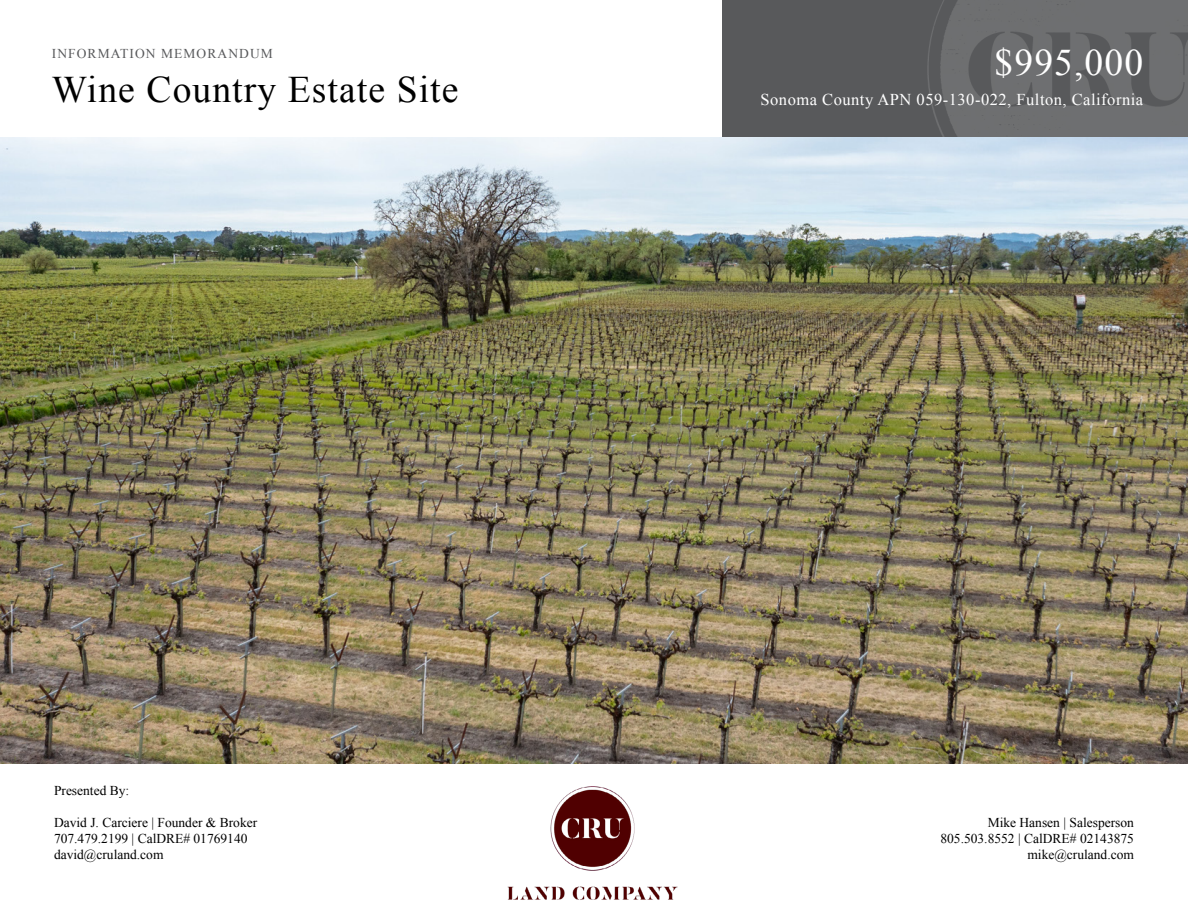
<style>
.page{position:relative;width:1188px;height:918px;background:#fff}
.page>*{position:absolute;margin:0;border:0;box-sizing:border-box;transform-origin:0 0}
.t1{font:37.5px "Times New Roman";letter-spacing:.03em;color:#000}
.t2{font:37.5px "Times New Roman";letter-spacing:.03em;color:#fff}
.t3{font:16.5px "Times New Roman";letter-spacing:.03em;color:#fff}
.t4{font:13.5px/16.2px "Times New Roman";color:#000}
.t5{font:13.5px "Times New Roman";letter-spacing:.08em;color:#58595b}
</style>
<div class="page">
<div style="left:723px;top:0;width:465px;height:151px;background:#58595b"></div>
<img style="left:507px;top:786px;width:171px;height:114px">
<img style="left:884px;top:0;width:304px;height:138px">
<img style="left:0;top:138px;width:1188px;height:626px">
<p class="t5" style="left:52px;top:45px;width:223px">INFORMATION MEMORANDUM</p>
<h1 class="t1" style="left:52px;top:64px;width:408px">Wine Country Estate Site</h1>
<h1 class="t2" style="left:995px;top:37px;width:150px">$995,000</h1>
<p class="t3" style="left:761px;top:88px;width:384px">Sonoma County APN 059-130-022, Fulton, California</p>
<p class="t4" style="left:54px;top:782px;width:77px">Presented By:</p>
<p class="t4" style="left:54px;top:814px;width:205px">David J. Carciere | Founder &amp; Broker<br>707.479.2199 | CalDRE# 01769140 david@cruland.com</p>
<p class="t4" style="left:940px;top:814px;width:195px;text-align:right">Mike Hansen | Salesperson<br>805.503.8552 | CalDRE# 02143875 mike@cruland.com</p>
</div>
